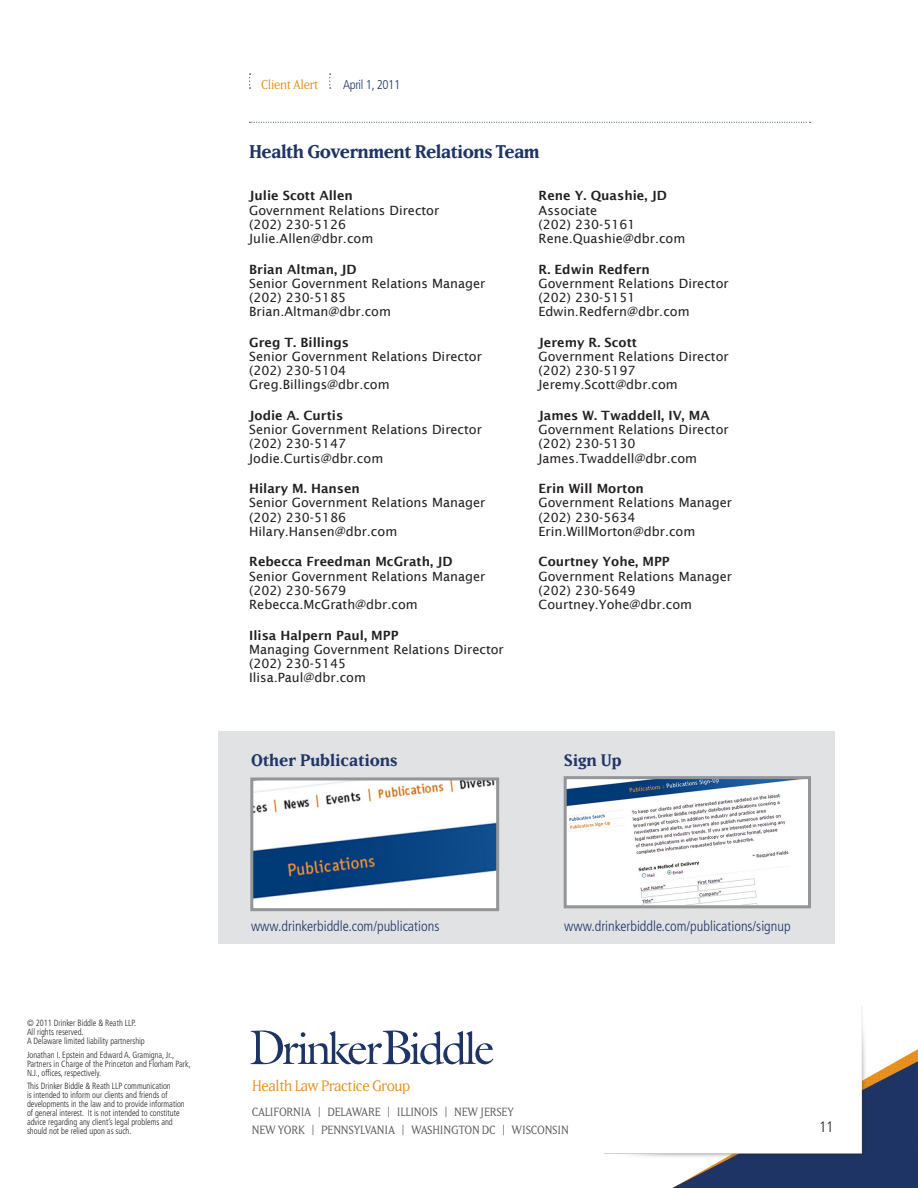
<style>
.page{position:relative;width:918px;height:1188px;background:#fff}
.page>*{position:absolute;margin:0;border:0;box-sizing:border-box;transform-origin:0 0}
.Sub_Head_1{font:18.3px "Matrix II Bold";letter-spacing:-.025em;color:#1d3465}
.t1{font:700 16.5px "Matrix";color:#1f3666}
.Body{font:15px "Matrix II Book";letter-spacing:-.025em;color:#e58e19}
.t2{font:300 condensed 15px "Frutiger";color:#231f20}
.t3{font:300 condensed 14.25px "Frutiger";color:#1d3465}
.Back_Page_-_Lawyer_I{font:12.75px "Lucida Sans";color:#231f20}
.Back_Page_-_Lawyer_N{font:600 12.75px "Lucida Sans";color:#231f20}
.Back_Page_-_Lawyer_N-2{font:12.75px/14.2px "Lucida Sans";color:#231f20}
.Body-2{font:12.75px "Matrix II Book";letter-spacing:-.025em;color:#e58e19}
.Body-3{font:300 condensed 12.75px "Frutiger";letter-spacing:-.025em;color:#1d3465}
.t4{font:11.7px "Matrix";letter-spacing:-.02em;color:#57585a}
.t5{font:300 condensed 9px/9px "Frutiger";color:#231f20;scale:.93 1}
.s1{font-weight:600}
</style>
<div class="page">
<svg style="left:672px;top:1049px;width:246px;height:139px;background:#415073"></svg>
<img style="left:604px;top:1006px;width:262px;height:153px">
<svg style="left:249px;top:74px;width:2px;height:15px"></svg>
<svg style="left:329px;top:74px;width:2px;height:15px"></svg>
<svg style="left:251px;top:1030px;width:242px;height:35px"></svg>
<svg style="left:250px;top:122px;width:561px;height:1px"></svg>
<div style="left:218px;top:732px;width:617px;height:212px;background:#e1e2e4"></div>
<img style="left:254px;top:781px;width:241px;height:126px">
<div style="left:250px;top:777px;width:249px;height:134px;border:3px solid #939598"></div>
<img style="left:568px;top:780px;width:239px;height:124px">
<div style="left:564px;top:776px;width:247px;height:132px;border:3px solid #939598"></div>
<p class="Body-2" style="left:261px;top:77px;width:59px">Client Alert</p>
<p class="Body-3" style="left:343px;top:77px;width:59px">April 1, 2011</p>
<p class="Sub_Head_1" style="left:249px;top:141px;width:292px">Health Government Relations Team</p>
<p class="Back_Page_-_Lawyer_N-2" style="left:249px;top:189px;width:192px"><span class="s1">Julie Scott Allen<br></span>Government Relations Director</p>
<p class="Back_Page_-_Lawyer_I" style="left:249px;top:217px;width:99px">(202) 230-5126</p>
<p class="Back_Page_-_Lawyer_I" style="left:249px;top:231px;width:126px">Julie.Allen@dbr.com</p>
<p class="Back_Page_-_Lawyer_N" style="left:249px;top:262px;width:109px">Brian Altman, JD</p>
<p class="Back_Page_-_Lawyer_I" style="left:249px;top:276px;width:238px">Senior Government Relations Manager</p>
<p class="Back_Page_-_Lawyer_I" style="left:249px;top:290px;width:99px">(202) 230-5185</p>
<p class="Back_Page_-_Lawyer_I" style="left:249px;top:304px;width:143px">Brian.Altman@dbr.com</p>
<p class="Back_Page_-_Lawyer_N-2" style="left:249px;top:335px;width:234px"><span class="s1">Greg T. Billings<br></span>Senior Government Relations Director</p>
<p class="Back_Page_-_Lawyer_I" style="left:249px;top:363px;width:99px">(202) 230-5104</p>
<p class="Back_Page_-_Lawyer_I" style="left:249px;top:378px;width:142px">Greg.Billings@dbr.com</p>
<p class="Back_Page_-_Lawyer_N" style="left:249px;top:408px;width:95px">Jodie A. Curtis</p>
<p class="Back_Page_-_Lawyer_I" style="left:249px;top:422px;width:234px">Senior Government Relations Director</p>
<p class="Back_Page_-_Lawyer_I" style="left:249px;top:437px;width:99px">(202) 230-5147</p>
<p class="Back_Page_-_Lawyer_I" style="left:249px;top:451px;width:136px">Jodie.Curtis@dbr.com</p>
<p class="Back_Page_-_Lawyer_N" style="left:249px;top:481px;width:112px">Hilary M. Hansen</p>
<p class="Back_Page_-_Lawyer_I" style="left:249px;top:496px;width:238px">Senior Government Relations Manager</p>
<p class="Back_Page_-_Lawyer_I" style="left:249px;top:510px;width:99px">(202) 230-5186</p>
<p class="Back_Page_-_Lawyer_I" style="left:249px;top:524px;width:150px">Hilary.Hansen@dbr.com</p>
<p class="Back_Page_-_Lawyer_N" style="left:249px;top:554px;width:205px">Rebecca Freedman McGrath, JD</p>
<p class="Back_Page_-_Lawyer_I" style="left:249px;top:569px;width:238px">Senior Government Relations Manager</p>
<p class="Back_Page_-_Lawyer_I" style="left:249px;top:583px;width:99px">(202) 230-5679</p>
<p class="Back_Page_-_Lawyer_I" style="left:249px;top:597px;width:170px">Rebecca.McGrath@dbr.com</p>
<p class="Back_Page_-_Lawyer_N" style="left:249px;top:628px;width:151px">Ilisa Halpern Paul, MPP</p>
<p class="Back_Page_-_Lawyer_I" style="left:249px;top:642px;width:256px">Managing Government Relations Director</p>
<p class="Back_Page_-_Lawyer_I" style="left:249px;top:656px;width:99px">(202) 230-5145</p>
<p class="Back_Page_-_Lawyer_I" style="left:249px;top:670px;width:118px">Ilisa.Paul@dbr.com</p>
<p class="Back_Page_-_Lawyer_N" style="left:539px;top:188px;width:130px">Rene Y. Quashie, JD</p>
<p class="Back_Page_-_Lawyer_I" style="left:539px;top:203px;width:60px">Associate</p>
<p class="Back_Page_-_Lawyer_I" style="left:539px;top:217px;width:99px">(202) 230-5161</p>
<p class="Back_Page_-_Lawyer_I" style="left:539px;top:231px;width:148px">Rene.Quashie@dbr.com</p>
<p class="Back_Page_-_Lawyer_N" style="left:539px;top:262px;width:113px">R. Edwin Redfern</p>
<p class="Back_Page_-_Lawyer_I" style="left:539px;top:276px;width:192px">Government Relations Director</p>
<p class="Back_Page_-_Lawyer_I" style="left:539px;top:290px;width:99px">(202) 230-5151</p>
<p class="Back_Page_-_Lawyer_I" style="left:539px;top:304px;width:152px">Edwin.Redfern@dbr.com</p>
<p class="Back_Page_-_Lawyer_N" style="left:539px;top:335px;width:100px">Jeremy R. Scott</p>
<p class="Back_Page_-_Lawyer_I" style="left:539px;top:349px;width:192px">Government Relations Director</p>
<p class="Back_Page_-_Lawyer_I" style="left:539px;top:363px;width:99px">(202) 230-5197</p>
<p class="Back_Page_-_Lawyer_I" style="left:539px;top:378px;width:141px">Jeremy.Scott@dbr.com</p>
<p class="Back_Page_-_Lawyer_N" style="left:539px;top:408px;width:173px">James W. Twaddell, IV, MA</p>
<p class="Back_Page_-_Lawyer_I" style="left:539px;top:422px;width:192px">Government Relations Director</p>
<p class="Back_Page_-_Lawyer_I" style="left:539px;top:437px;width:99px">(202) 230-5130</p>
<p class="Back_Page_-_Lawyer_I" style="left:539px;top:451px;width:160px">James.Twaddell@dbr.com</p>
<p class="Back_Page_-_Lawyer_N" style="left:539px;top:481px;width:107px">Erin Will Morton</p>
<p class="Back_Page_-_Lawyer_I" style="left:539px;top:496px;width:195px">Government Relations Manager</p>
<p class="Back_Page_-_Lawyer_I" style="left:539px;top:510px;width:99px">(202) 230-5634</p>
<p class="Back_Page_-_Lawyer_I" style="left:539px;top:524px;width:158px">Erin.WillMorton@dbr.com</p>
<p class="Back_Page_-_Lawyer_N" style="left:539px;top:554px;width:133px">Courtney Yohe, MPP</p>
<p class="Back_Page_-_Lawyer_I" style="left:539px;top:569px;width:195px">Government Relations Manager</p>
<p class="Back_Page_-_Lawyer_I" style="left:539px;top:583px;width:99px">(202) 230-5649</p>
<p class="Back_Page_-_Lawyer_I" style="left:539px;top:597px;width:155px">Courtney.Yohe@dbr.com</p>
<p class="t1" style="left:251px;top:750px;width:148px">Other Publications</p>
<p class="t1" style="left:564px;top:750px;width:59px">Sign Up</p>
<p class="t3" style="left:251px;top:918px;width:190px">www.drinkerbiddle.com/publications</p>
<p class="t3" style="left:564px;top:918px;width:228px">www.drinkerbiddle.com/publications/signup</p>
<p class="t5" style="left:27px;top:1019px;width:119px">© 2011 Drinker Biddle &amp; Reath LLP.</p>
<p class="t5" style="left:27px;top:1028px;width:62px">All rights reserved.</p>
<p class="t5" style="left:27px;top:1037px;width:128px">A Delaware limited liability partnership</p>
<p class="t5" style="left:27px;top:1050px;width:178px">Jonathan I. Epstein and Edward A. Gramigna, Jr.,<br>Partners in Charge of the Princeton and Florham Park,<br>N.J., offices, respectively.</p>
<p class="t5" style="left:27px;top:1082px;width:171px">This Drinker Biddle &amp; Reath LLP communication<br>is intended to inform our clients and friends of developments in the law and to provide information of general interest. It is not intended to constitute advice regarding any client’s legal problems and should not be relied upon as such.</p>
<p class="Body" style="left:252px;top:1077px;width:160px">Health Law Practice Group</p>
<p class="t4" style="left:252px;top:1105px;width:264px">CALIFORNIA | DELAWARE | ILLINOIS | NEW JERSEY</p>
<p class="t4" style="left:252px;top:1123px;width:318px">NEW YORK | PENNSYLVANIA | WASHINGTON DC | WISCONSIN</p>
<p class="t2" style="left:819px;top:1119px;width:16px">11</p>
</div>
